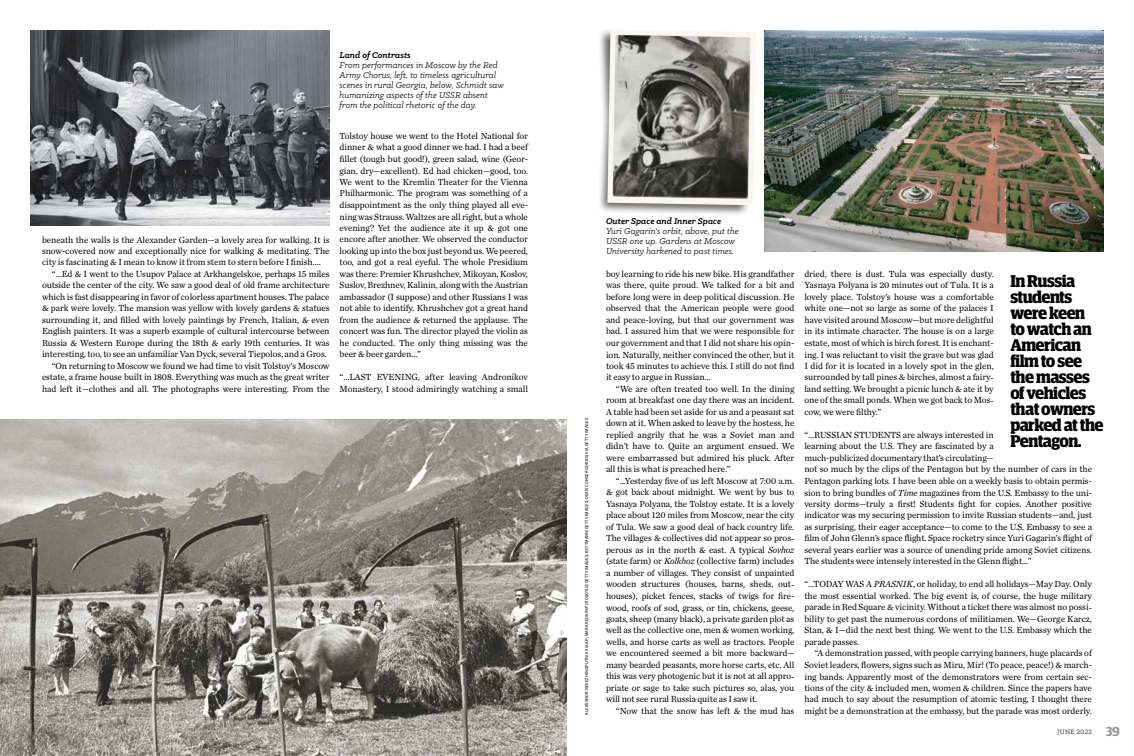
<style>
.page{position:relative;width:1134px;height:756px;background:#fff}
.page>*{position:absolute;margin:0;border:0;box-sizing:border-box;transform-origin:0 0}
.t1{font:700 17px/16px "Guardian Compact";letter-spacing:-.03em;color:#000}
.t2{font:italic 9.5px/10px "Klinic Slab";letter-spacing:.005em;color:#000}
.t3{font:italic 700 9.5px "Klinic Slab";letter-spacing:.005em;color:#000}
.t4{font:9.2px/11.5px "Chronicle Text G1";letter-spacing:-.01em;color:#000;text-align:justify}
.t5{font:7px "Klinic Slab";letter-spacing:.05em;color:#000}
.t6{font:4px "Trade Gothic Next LT Pro";letter-spacing:.025em;color:#000}
.s1{font-style:italic}
.s2{font-family:"Guardian Compact";font-weight:600;font-size:13px;color:#939598}
</style>
<div class="page">
<img style="left:30px;top:30px;width:300px;height:196px">
<img style="left:0;top:419px;width:567px;height:337px">
<img style="left:764px;top:30px;width:340px;height:222px">
<div style="left:597px;top:28px;width:159px;height:189px;background:#000;opacity:.6"></div>
<svg style="left:602px;top:28px;width:154px;height:182px"></svg>
<img style="left:613px;top:35px;width:138px;height:164px">
<p class="t3" style="left:340px;top:49px;width:73px">Land of Contrasts</p>
<p class="t2" style="left:340px;top:60px;width:166px">From performances in Moscow by the Red Army Chorus, left, to timeless agricultural scenes in rural Georgia, below, Schmidt saw humanizing aspects of the USSR absent from the political rhetoric of the day.</p>
<p class="t4" style="left:42px;top:233px;width:289px">beneath the walls is the Alexander Garden—a lovely area for walking. It is</p>
<p class="t4" style="left:42px;top:245px;width:289px">snow-covered now and exceptionally nice for walking &amp; meditating. The</p>
<p class="t4" style="left:42px;top:256px;width:281px">city is fascinating &amp; I mean to know it from stem to stern before I finish....</p>
<p class="t4" style="left:52px;top:268px;width:279px">“…Ed &amp; I went to the Usupov Palace at Arkhangelskoe, perhaps 15 miles</p>
<p class="t4" style="left:42px;top:279px;width:289px">outside the center of the city. We saw a good deal of old frame architecture</p>
<p class="t4" style="left:42px;top:291px;width:289px">which is fast disappearing in favor of colorless apartment houses. The palace</p>
<p class="t4" style="left:42px;top:302px;width:289px">&amp; park were lovely. The mansion was yellow with lovely gardens &amp; statues</p>
<p class="t4" style="left:42px;top:314px;width:289px">surrounding it, and filled with lovely paintings by French, Italian, &amp; even</p>
<p class="t4" style="left:42px;top:325px;width:289px">English painters. It was a superb example of cultural intercourse between</p>
<p class="t4" style="left:42px;top:337px;width:289px">Russia &amp; Western Europe during the 18th &amp; early 19th centuries. It was</p>
<p class="t4" style="left:42px;top:348px;width:286px">interesting, too, to see an unfamiliar Van Dyck, several Tiepolos, and a Gros.</p>
<p class="t4" style="left:52px;top:360px;width:279px">“On returning to Moscow we found we had time to visit Tolstoy’s Moscow</p>
<p class="t4" style="left:42px;top:371px;width:289px">estate, a frame house built in 1808. Everything was much as the great writer</p>
<p class="t4" style="left:42px;top:383px;width:289px">had left it—clothes and all. The photographs were interesting. From the</p>
<p class="t4" style="left:340px;top:130px;width:190px">Tolstoy house we went to the Hotel National for dinner &amp; what a good dinner we had. I had a beef fillet (tough but good!), green salad, wine (Geor&shy;gian, dry—excellent). Ed had chicken—good, too.<br>We went to the Kremlin Theater for the Vienna Philharmonic. The program was something of a disappointment as the only thing played all eve&shy;ning was Strauss. Waltzes are all right, but a whole evening? Yet the audience ate it up &amp; got one encore after another. We observed the conductor looking up into the box just beyond us. We peered, too, and got a real eyeful. The whole Presidium was there: Premier Khrushchev, Mikoyan, Koslov, Suslov, Brezhnev, Kalinin, along with the Austrian ambassador (I suppose) and other Russians I was not able to identify. Khrushchev got a great hand from the audience &amp; returned the applause. The concert was fun. The director played the violin as he conducted. The only thing missing was the beer &amp; beer garden...”</p>
<p class="t4" style="left:340px;top:371px;width:190px">“…LAST EVENING, after leaving Andronikov<br>Monastery, I stood admiringly watching a small</p>
<p class="t6" style="left:584px;top:714px;width:298px;rotate:-90deg">ALEKSANDR NEVEZHIN/SPUTNIK VIA AP; MARK REDKIN/FOTOSOYUZ/GETTY IMAGES; BETTMANN/GETTY IMAGES; DEAN CONGER/CORBIS VIA GETTY IMAGES</p>
<p class="t3" style="left:606px;top:215px;width:117px">Outer Space and Inner Space</p>
<p class="t2" style="left:606px;top:226px;width:134px">Yuri Gagarin's orbit, above, put the<br>USSR one up. Gardens at Moscow<br>University harkened to past times.</p>
<p class="t4" style="left:606px;top:268px;width:190px">boy learning to ride his new bike. His grandfather was there, quite proud. We talked for a bit and before long were in deep political discussion. He observed that the American people were good and peace-loving, but that our government was bad. I assured him that we were responsible for our government and that I did not share his opin&shy;ion. Naturally, neither convinced the other, but it took 45 minutes to achieve this. I still do not find it easy to argue in Russian...</p>
<p class="t4" style="left:606px;top:383px;width:190px;text-indent:10px">“We are often treated too well. In the dining room at breakfast one day there was an incident.<br>A table had been set aside for us and a peasant sat down at it. When asked to leave by the hostess, he replied angrily that he was a Soviet man and didn’t have to. Quite an argument ensued. We were embarrassed but admired his pluck. After all this is what is preached here.”</p>
<p class="t4" style="left:606px;top:475px;width:190px;text-indent:10px">“…Yesterday five of us left Moscow at 7:00 a.m. &amp; got back about midnight. We went by bus to Yasnaya Polyana, the Tolstoy estate. It is a lovely place about 120 miles from Moscow, near the city of Tula. We saw a good deal of back country life.<br>The villages &amp; collectives did not appear so pros&shy;perous as in the north &amp; east. A typical <span class="s1">Sovhoz </span>(state farm) or <span class="s1">Kolkhoz</span> (collective farm) includes a number of villages. They consist of unpainted wooden structures (houses, barns, sheds, out&shy;houses), picket fences, stacks of twigs for fire&shy;wood, roofs of sod, grass, or tin, chickens, geese, goats, sheep (many black), a private garden plot as well as the collective one, men &amp; women working, wells, and horse carts as well as tractors. People we encountered seemed a bit more backward— many bearded peasants, more horse carts, etc. All this was very photogenic but it is not at all appro&shy;priate or sage to take such pictures so, alas, you will not see rural Russia quite as I saw it.</p>
<p class="t4" style="left:616px;top:705px;width:180px">“Now that the snow has left &amp; the mud has</p>
<p class="t4" style="left:804px;top:268px;width:191px">dried, there is dust. Tula was especially dusty.<br>Yasnaya Polyana is 20 minutes out of Tula. It is a lovely place. Tolstoy’s house was a comfortable white one—not so large as some of the palaces I have visited around Moscow—but more delightful in its intimate character. The house is on a large estate, most of which is birch forest. It is enchant&shy;ing. I was reluctant to visit the grave but was glad I did for it is located in a lovely spot in the glen, surrounded by tall pines &amp; birches, almost a fairy&shy;land setting. We brought a picnic lunch &amp; ate it by one of the small ponds. When we got back to Mos&shy;cow, we were filthy.”</p>
<p class="t4" style="left:804px;top:429px;width:289px;text-align:left">“…RUSSIAN STUDENTS are always interested in<br>learning about the U.S. They are fascinated by a<br>much-publicized documentary that’s circulating—<br>not so much by the clips of the Pentagon but by the number of cars in the Pentagon parking lots. I have been able on a weekly basis to obtain permis&shy;sion to bring bundles of <span class="s1">Time</span> magazines from the U.S. Embassy to the uni&shy;versity dorms—truly a first! Students fight for copies. Another positive indicator was my securing permission to invite Russian students—and, just as surprising, their eager acceptance—to come to the U.S. Embassy to see a film of John Glenn’s space flight. Space rocketry since Yuri Gagarin’s flight of several years earlier was a source of unending pride among Soviet citizens.<br>The students were intensely interested in the Glenn flight…”</p>
<p class="t4" style="left:804px;top:578px;width:289px">“…TODAY WAS A <span class="s1">PRASNIK</span>, or holiday, to end all holidays—May Day. Only the most essential worked. The big event is, of course, the huge military parade in Red Square &amp; vicinity. Without a ticket there was almost no possi&shy;bility to get past the numerous cordons of militiamen. We—George Karcz, Stan, &amp; I—did the next best thing. We went to the U.S. Embassy which the parade passes.</p>
<p class="t4" style="left:804px;top:647px;width:289px;text-indent:10px">“A demonstration passed, with people carrying banners, huge placards of Soviet leaders, flowers, signs such as Miru, Mir! (To peace, peace!) &amp; march&shy;ing bands. Apparently most of the demonstrators were from certain sec&shy;tions of the city &amp; included men, women &amp; children. Since the papers have had much to say about the resumption of atomic testing, I thought there might be a demonstration at the embassy, but the parade was most orderly.</p>
<h1 class="t1" style="left:1010px;top:273px;width:95px">In Russia students were keen to watch an<br>American film to see the masses of vehicles that owners parked at the<br>Pentagon.</h1>
<p class="t5" style="left:1057px;top:728px;width:64px">JUNE 2022 <span class="s2">39</span></p>
</div>
